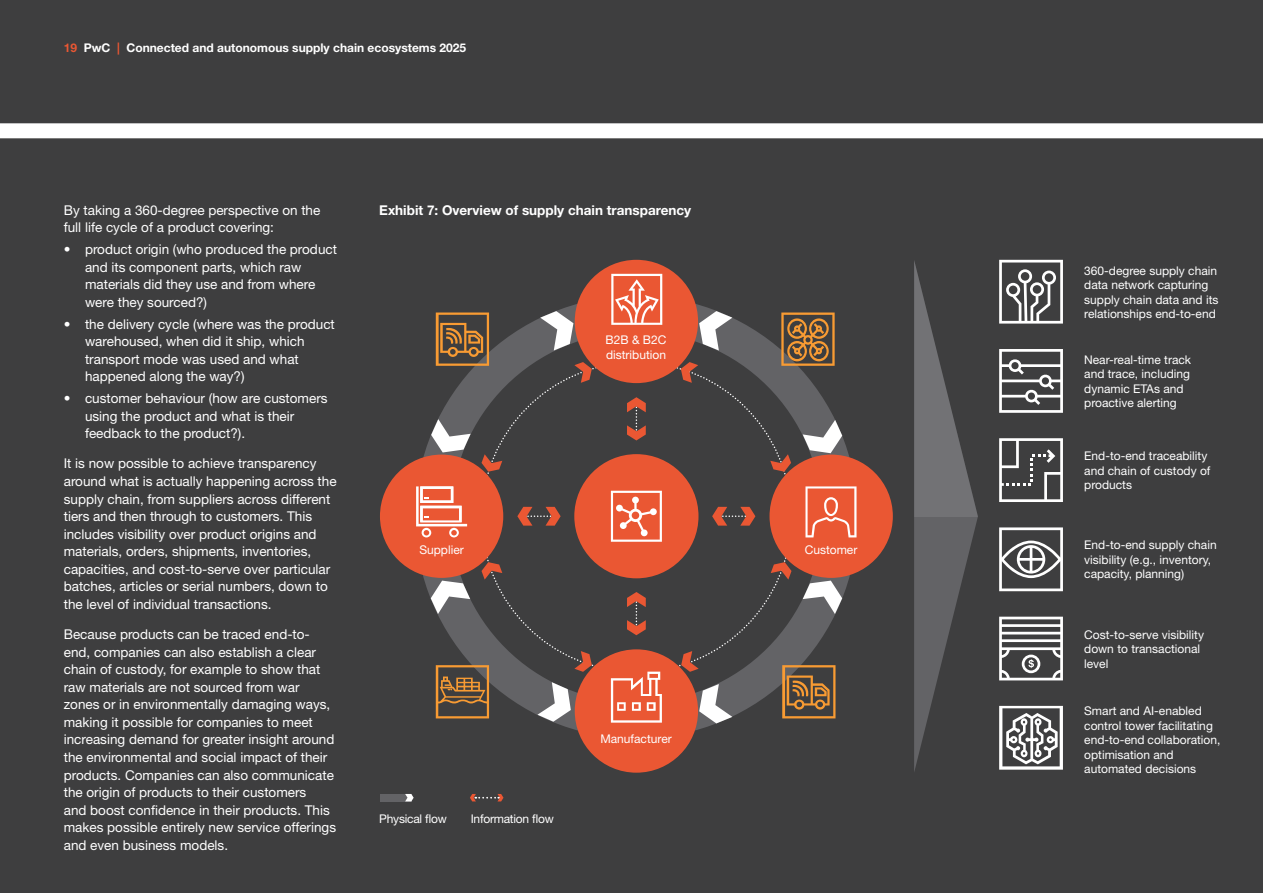
<style>
.page{position:relative;width:1263px;height:893px;background:#3e3e3f}
.page>*{position:absolute;margin:0;border:0;box-sizing:border-box;transform-origin:0 0}
.Body_Copy{font:13.5px/17.5px "Helvetica Neue";color:#fff}
.t1{font:700 13.5px "Helvetica Neue";color:#fff}
.White_body{font:12px/14.4px "Helvetica Neue";color:#fff}
.t2{font:700 12px "Helvetica Neue";color:#fff}
.Body_Copy-2{font:12px/14.4px "Helvetica Neue";color:#fff}
.White_body-2{font:12px "Helvetica Neue";letter-spacing:-.02em;color:#fff}
.s1{color:#ea5733}
</style>
<div class="page">
<svg style="left:914px;top:516px;width:64px;height:256px"></svg>
<svg style="left:914px;top:261px;width:64px;height:255px;fill:#6b6b6e"></svg>
<svg style="left:999px;top:260px;width:64px;height:64px"></svg>
<svg style="left:999px;top:349px;width:64px;height:64px"></svg>
<svg style="left:999px;top:438px;width:64px;height:64px"></svg>
<svg style="left:999px;top:527px;width:64px;height:64px"></svg>
<svg style="left:999px;top:617px;width:64px;height:63px"></svg>
<svg style="left:999px;top:706px;width:64px;height:64px"></svg>
<div style="left:380px;top:794px;width:31px;height:7px;background:#636366"></div>
<svg style="left:470px;top:794px;width:33px;height:7px"></svg>
<svg style="left:405px;top:794px;width:9px;height:7px"></svg>
<div style="left:575px;top:260px;width:123px;height:123px;background:#ea5733;border-radius:50%"></div>
<div style="left:769px;top:455px;width:124px;height:123px;background:#ea5733;border-radius:50%"></div>
<div style="left:380px;top:455px;width:123px;height:123px;background:#ea5733;border-radius:50%"></div>
<div style="left:575px;top:649px;width:123px;height:124px;background:#ea5733;border-radius:50%"></div>
<div style="left:0;top:123px;width:1263px;height:15px;background:#fff"></div>
<svg style="left:416px;top:274px;width:440px;height:449px"></svg>
<p class="t2" style="left:64px;top:40px;width:404px"><span class="s1">19</span> PwC <span class="s1">|</span> Connected and autonomous supply chain ecosystems 2025</p>
<p class="Body_Copy" style="left:64px;top:201px;width:258px">By taking a 360-degree perspective on the full life cycle of a product covering:</p>
<p class="Body_Copy" style="left:85px;top:240px;width:253px;text-indent:-21px">• product origin (who produced the product and its component parts, which raw materials did they use and from where were they sourced?)</p>
<p class="Body_Copy" style="left:85px;top:315px;width:251px;text-indent:-21px">• the delivery cycle (where was the product warehoused, when did it ship, which transport mode was used and what happened along the way?)</p>
<p class="Body_Copy" style="left:85px;top:389px;width:244px;text-indent:-21px">• customer behaviour (how are customers using the product and what is their feedback to the product?).</p>
<p class="Body_Copy" style="left:64px;top:455px;width:274px">It is now possible to achieve transparency around what is actually happening across the supply chain, from suppliers across different tiers and then through to customers. This includes visibility over product origins and materials, orders, shipments, inventories, capacities, and cost-to-serve over particular batches, articles or serial numbers, down to the level of individual transactions.</p>
<p class="Body_Copy" style="left:64px;top:625px;width:274px">Because products can be traced end-to&shy;end, companies can also establish a clear chain of custody, for example to show that raw materials are not sourced from war zones or in environmentally damaging ways, making it possible for companies to meet increasing demand for greater insight around the environmental and social impact of their products. Companies can also communicate the origin of products to their customers<br>and boost confidence in their products. This makes possible entirely new service offerings and even business models.</p>
<p class="t1" style="left:379px;top:201px;width:314px">Exhibit 7: Overview of supply chain transparency</p>
<p class="Body_Copy-2" style="left:606px;top:333px;width:62px">B2B &amp; B2C distribution</p>
<p class="Body_Copy-2" style="left:419px;top:543px;width:46px">Supplier</p>
<p class="White_body-2" style="left:379px;top:812px;width:69px">Physical flow</p>
<p class="White_body-2" style="left:471px;top:812px;width:85px">Information flow</p>
<p class="Body_Copy-2" style="left:600px;top:731px;width:73px">Manufacturer</p>
<p class="Body_Copy-2" style="left:805px;top:543px;width:54px">Customer</p>
<p class="White_body" style="left:1084px;top:263px;width:136px">360-degree supply chain data network capturing supply chain data and its relationships end-to-end</p>
<p class="White_body" style="left:1084px;top:352px;width:108px">Near-real-time track and trace, including dynamic ETAs and proactive alerting</p>
<p class="White_body" style="left:1084px;top:449px;width:128px">End-to-end traceability and chain of custody of products</p>
<p class="White_body" style="left:1084px;top:538px;width:134px">End-to-end supply chain visibility (e.g., inventory, capacity, planning)</p>
<p class="White_body" style="left:1084px;top:627px;width:121px">Cost-to-serve visibility down to transactional level</p>
<p class="White_body" style="left:1084px;top:704px;width:138px">Smart and AI-enabled control tower facilitating end-to-end collaboration, optimisation and automated decisions</p>
</div>
